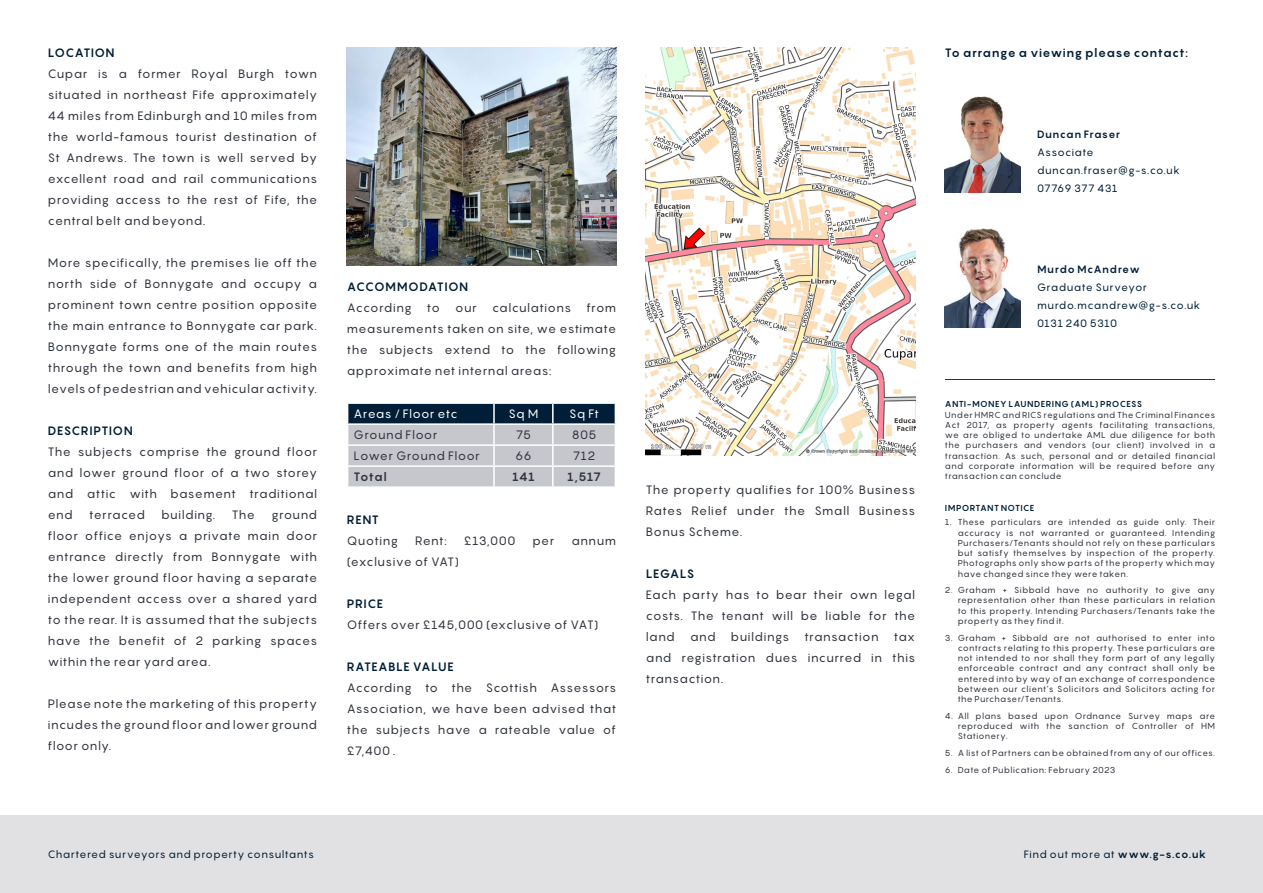
<style>
.page{position:relative;width:1263px;height:893px;background:#fff}
.page>*{position:absolute;margin:0;border:0;box-sizing:border-box;transform-origin:0 0}
._6_text{font:12px/21px "Pangram";letter-spacing:.035em;color:#30343e;text-align:justify}
._6_heads{font:700 12px "Pangram";letter-spacing:.04em;color:#001e37}
._6_text-2{font:12px "Pangram";letter-spacing:.02em;color:#fff}
._6_text-3{font:700 12px "Pangram";letter-spacing:.02em;color:#30343e}
.t1{font:10.5px "Pangram";letter-spacing:.04em;color:#001e37}
.t2{font:700 10.5px "Pangram";letter-spacing:.04em;color:#001e37}
.t3{font:10.5px "Pangram";letter-spacing:.02em;color:#001e37}
.Body_copy{font:8.55px/10.2px "Pangram";letter-spacing:.04em;color:#30343e;text-align:justify}
.t4{font:700 8.55px "Pangram";letter-spacing:.045em;color:#001e37}
.s1{font-weight:700}
</style>
<div class="page">
<svg style="left:347px;top:403px;width:269px;height:83px;background:#9da4ae"></svg>
<img style="left:646px;top:48px;width:269px;height:407px">
<img style="left:347px;top:48px;width:269px;height:217px">
<img style="left:945px;top:96px;width:76px;height:96px">
<hr style="left:945px;top:379px;width:270px;height:1px;background:#30343e">
<div style="left:0;top:815px;width:1263px;height:78px;background:#e1e1e3"></div>
<img style="left:945px;top:228px;width:76px;height:99px">
<p class="_6_heads" style="left:48px;top:45px;width:68px">LOCATION</p>
<p class="_6_text" style="left:48px;top:63px;width:271px">Cupar is a former Royal Burgh town situated in northeast Fife approximately 44 miles from Edinburgh and 10 miles from the world-famous tourist destination of St Andrews. The town is well served by excellent road and rail communications providing access to the rest of Fife, the central belt and beyond.</p>
<p class="_6_text" style="left:48px;top:252px;width:271px">More specifically, the premises lie off the north side of Bonnygate and occupy a prominent town centre position opposite the main entrance to Bonnygate car park.<br>Bonnygate forms one of the main routes through the town and benefits from high levels of pedestrian and vehicular activity.</p>
<p class="_6_heads" style="left:48px;top:423px;width:86px">DESCRIPTION</p>
<p class="_6_text" style="left:48px;top:441px;width:271px">The subjects comprise the ground floor and lower ground floor of a two storey and attic with basement traditional end</p>
<p class="_6_text" style="left:48px;top:504px;width:271px;text-indent:224px">ground floor office enjoys a private main door entrance directly from Bonnygate with the lower ground floor having a separate independent access over a shared yard to the rear. It is assumed that the subjects have the benefit of 2 parking spaces within the rear yard area.</p>
<p class="_6_text" style="left:48px;top:693px;width:271px">Please note the marketing of this property incudes the ground floor and lower ground floor only.</p>
<p class="_6_text" style="left:89px;top:504px;width:57px">terraced</p>
<p class="_6_text" style="left:161px;top:504px;width:55px">building.</p>
<p class="_6_text" style="left:232px;top:504px;width:24px">The</p>
<p class="_6_heads" style="left:347px;top:279px;width:123px">ACCOMMODATION</p>
<p class="_6_text" style="left:347px;top:297px;width:66px">According</p>
<p class="_6_text" style="left:427px;top:297px;width:14px">to</p>
<p class="_6_text" style="left:455px;top:297px;width:23px">our</p>
<p class="_6_text" style="left:492px;top:297px;width:81px">calculations</p>
<p class="_6_text" style="left:347px;top:297px;width:271px;text-indent:240px">from measurements taken on site, we estimate the subjects extend to the following approximate net internal areas:</p>
<p class="_6_text-2" style="left:354px;top:406px;width:105px">Areas / Floor etc</p>
<p class="_6_text-2" style="left:509px;top:406px;width:31px">Sq M</p>
<p class="_6_text-2" style="left:569px;top:406px;width:31px">Sq Ft</p>
<p class="_6_text" style="left:354px;top:424px;width:85px">Ground Floor</p>
<p class="_6_text" style="left:516px;top:424px;width:17px">75</p>
<p class="_6_text" style="left:572px;top:424px;width:26px">805</p>
<p class="_6_text" style="left:354px;top:445px;width:128px">Lower Ground Floor</p>
<p class="_6_text" style="left:515px;top:445px;width:18px">66</p>
<p class="_6_text" style="left:573px;top:445px;width:24px">712</p>
<p class="_6_text-3" style="left:354px;top:469px;width:35px">Total</p>
<p class="_6_text-3" style="left:512px;top:469px;width:24px">141</p>
<p class="_6_text-3" style="left:567px;top:469px;width:35px">1,517</p>
<p class="_6_heads" style="left:347px;top:512px;width:33px">RENT</p>
<p class="_6_text" style="left:347px;top:530px;width:53px">Quoting</p>
<p class="_6_text" style="left:415px;top:530px;width:33px">Rent:</p>
<p class="_6_text" style="left:464px;top:530px;width:53px">£13,000</p>
<p class="_6_text" style="left:532px;top:530px;width:23px">per</p>
<p class="_6_text" style="left:571px;top:530px;width:46px">annum</p>
<p class="_6_text" style="left:347px;top:551px;width:114px">(exclusive of VAT)</p>
<p class="_6_heads" style="left:347px;top:596px;width:38px">PRICE</p>
<p class="_6_text" style="left:347px;top:614px;width:253px">Offers over £145,000 (exclusive of VAT)</p>
<p class="_6_heads" style="left:347px;top:659px;width:108px">RATEABLE VALUE</p>
<p class="_6_text" style="left:347px;top:677px;width:271px">According to the Scottish Assessors Association, we have been advised that the subjects have a rateable value of £7,400 .</p>
<p class="_6_text" style="left:646px;top:479px;width:271px">The property qualifies for 100% Business Rates Relief under the Small Business Bonus Scheme.</p>
<p class="_6_heads" style="left:646px;top:566px;width:50px">LEGALS</p>
<p class="_6_text" style="left:646px;top:584px;width:271px">Each party has to bear their own legal costs. The tenant will be liable for the land</p>
<p class="_6_text" style="left:690px;top:626px;width:27px">and</p>
<p class="_6_text" style="left:731px;top:626px;width:60px">buildings</p>
<p class="_6_text" style="left:804px;top:626px;width:76px">transaction</p>
<p class="_6_text" style="left:646px;top:626px;width:271px;text-indent:248px">tax and registration dues incurred in this transaction.</p>
<p class="_6_heads" style="left:945px;top:45px;width:245px">To arrange a viewing please contact:</p>
<p class="t2" style="left:1037px;top:127px;width:85px">Duncan Fraser</p>
<p class="t1" style="left:1037px;top:145px;width:58px">Associate</p>
<p class="t1" style="left:1037px;top:163px;width:144px">duncan.fraser@g-s.co.uk</p>
<p class="t3" style="left:1037px;top:181px;width:82px">07769 377 431</p>
<p class="t2" style="left:1037px;top:263px;width:104px">Murdo McAndrew</p>
<p class="t1" style="left:1037px;top:281px;width:111px">Graduate Surveyor</p>
<p class="t1" style="left:1037px;top:299px;width:165px">murdo.mcandrew@g-s.co.uk</p>
<p class="t1" style="left:1037px;top:317px;width:81px">0131 240 5310</p>
<p class="t4" style="left:945px;top:399px;width:199px">ANTI-MONEY LAUNDERING (AML) PROCESS</p>
<p class="Body_copy" style="left:945px;top:409px;width:272px">Under HMRC and RICS regulations and The Criminal Finances Act 2017, as property agents facilitating transactions, we are obliged to undertake AML due diligence for both the purchasers and vendors (our client) involved in a transaction. As such, personal and or detailed financial and corporate information will be required before any transaction can conclude</p>
<p class="t4" style="left:945px;top:502px;width:91px">IMPORTANT NOTICE</p>
<p class="Body_copy" style="left:958px;top:517px;width:259px;text-indent:-13px">1. These particulars are intended as guide only. Their accuracy is not warranted or guaranteed. Intending Purchasers/Tenants should not rely on these particulars but satisfy themselves by inspection of the property.<br>Photographs only show parts of the property which may have changed since they were taken.</p>
<p class="Body_copy" style="left:958px;top:585px;width:259px;text-indent:-13px">2. Graham + Sibbald have no authority to give any representation other than these particulars in relation to this property. Intending Purchasers/Tenants take the property as they find it.</p>
<p class="Body_copy" style="left:958px;top:632px;width:259px;text-indent:-13px">3. Graham + Sibbald are not authorised to enter into contracts relating to this property. These particulars are not intended to nor shall they form part of any legally enforceable contract and any contract shall only be entered into by way of an exchange of correspondence between our client’s Solicitors and Solicitors acting for the Purchaser/Tenants.</p>
<p class="Body_copy" style="left:958px;top:710px;width:259px;text-indent:-13px">4. All plans based upon Ordnance Survey maps are reproduced with the sanction of Controller of HM Stationery.</p>
<p class="Body_copy" style="left:945px;top:748px;width:272px">5. A list of Partners can be obtained from any of our offices.</p>
<p class="Body_copy" style="left:945px;top:764px;width:172px">6. Date of Publication: February 2023</p>
<p class="t1" style="left:48px;top:848px;width:268px">Chartered surveyors and property consultants</p>
<p class="t1" style="left:1024px;top:848px;width:184px">Find out more at <span class="s1">www.g-s.co.uk</span></p>
</div>
